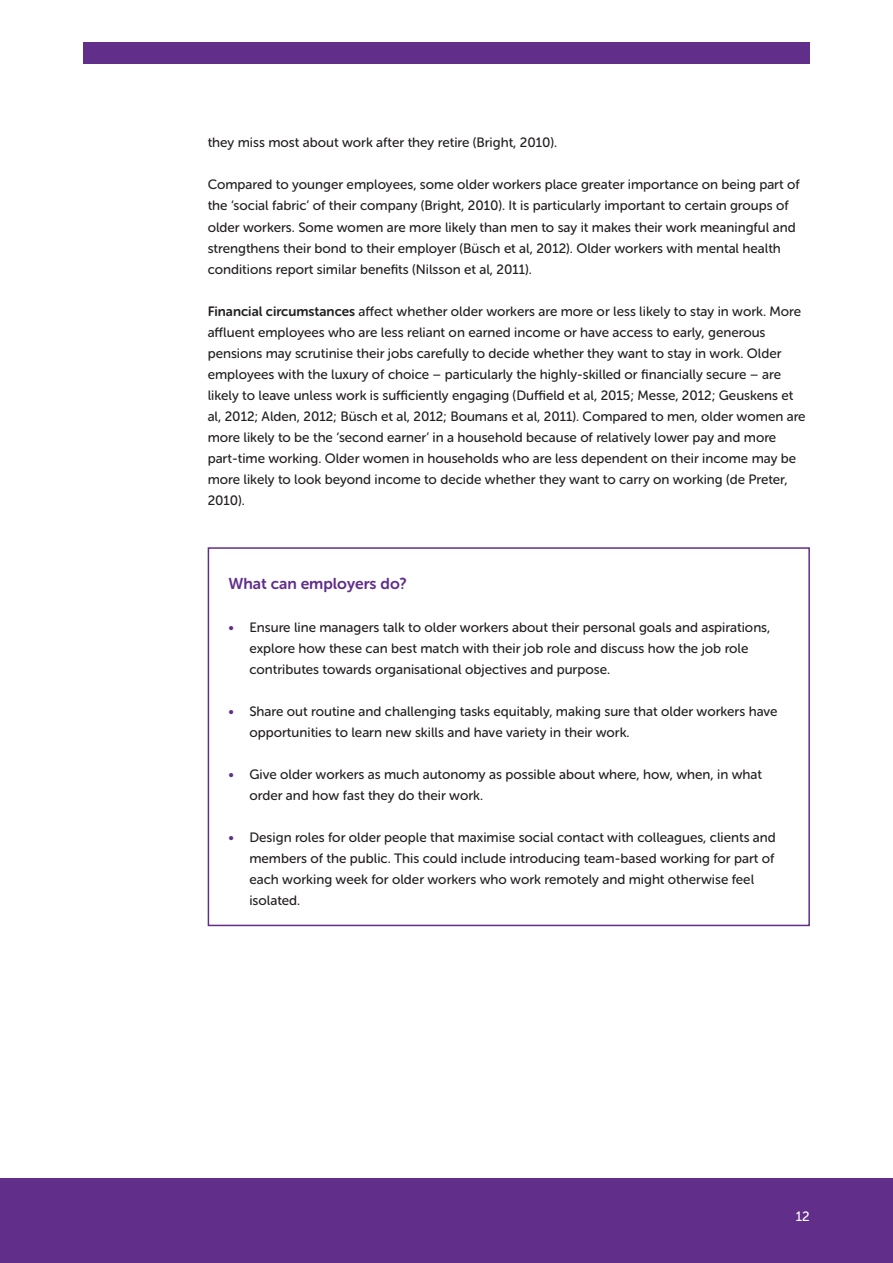
<style>
.page{position:relative;width:893px;height:1263px;background:#fff}
.page>*{position:absolute;margin:0;border:0;box-sizing:border-box;transform-origin:0 0}
.GC__Subhead__1_-_Ma{font:15.75px "Museo Sans Rounded 700";color:#612e8a}
.GC__Body_Copy__1{font:13.5px/21px "Museo Sans Rounded 500";color:#231f20}
.GC__Caption___Info{font:13.5px "Museo Sans Rounded 500";color:#fff}
.s1{font-family:"Museo Sans Rounded 700"}
.s2{color:#612e8a}
</style>
<div class="page">
<div style="left:0;top:1179px;width:893px;height:84px;background:#612e8a"></div>
<div style="left:83px;top:42px;width:727px;height:21px;background:#612e8a"></div>
<div style="left:208px;top:547px;width:602px;height:379px;border:2px solid #612e8a"></div>
<p class="GC__Body_Copy__1" style="left:208px;top:132px;width:351px">they miss most about work after they retire (Bright, 2010).</p>
<p class="GC__Body_Copy__1" style="left:208px;top:174px;width:594px">Compared to younger employees, some older workers place greater importance on being part of the ‘social fabric’ of their company (Bright, 2010). It is particularly important to certain groups of older workers. Some women are more likely than men to say it makes their work meaningful and strengthens their bond to their employer (Büsch et al, 2012). Older workers with mental health conditions report similar benefits (Nilsson et al, 2011).</p>
<p class="GC__Body_Copy__1" style="left:208px;top:301px;width:599px"><span class="s1">Financial circumstances</span> affect whether older workers are more or less likely to stay in work. More affluent employees who are less reliant on earned income or have access to early, generous pensions may scrutinise their jobs carefully to decide whether they want to stay in work. Older employees with the luxury of choice – particularly the highly-skilled or financially secure – are likely to leave unless work is sufficiently engaging (Duffield et al, 2015; Messe, 2012; Geuskens et al, 2012; Alden, 2012; Büsch et al, 2012; Boumans et al, 2011). Compared to men, older women are more likely to be the ‘second earner’ in a household because of relatively lower pay and more part-time working. Older women in households who are less dependent on their income may be more likely to look beyond income to decide whether they want to carry on working (de Preter, 2010).</p>
<p class="GC__Subhead__1_-_Ma" style="left:228px;top:575px;width:180px">What can employers do?</p>
<p class="GC__Body_Copy__1" style="left:249px;top:616px;width:522px;text-indent:-21px"><span class="s2">•</span> Ensure line managers talk to older workers about their personal goals and aspirations, explore how these can best match with their job role and discuss how the job role contributes towards organisational objectives and purpose.</p>
<p class="GC__Body_Copy__1" style="left:249px;top:701px;width:530px;text-indent:-21px"><span class="s2">•</span> Share out routine and challenging tasks equitably, making sure that older workers have opportunities to learn new skills and have variety in their work.</p>
<p class="GC__Body_Copy__1" style="left:249px;top:764px;width:514px;text-indent:-21px"><span class="s2">•</span> Give older workers as much autonomy as possible about where, how, when, in what order and how fast they do their work.</p>
<p class="GC__Body_Copy__1" style="left:249px;top:827px;width:528px;text-indent:-21px"><span class="s2">•</span> Design roles for older people that maximise social contact with colleagues, clients and members of the public. This could include introducing team-based working for part of each working week for older workers who work remotely and might otherwise feel isolated.</p>
<p class="GC__Caption___Info" style="left:796px;top:1209px;width:15px">12</p>
</div>
